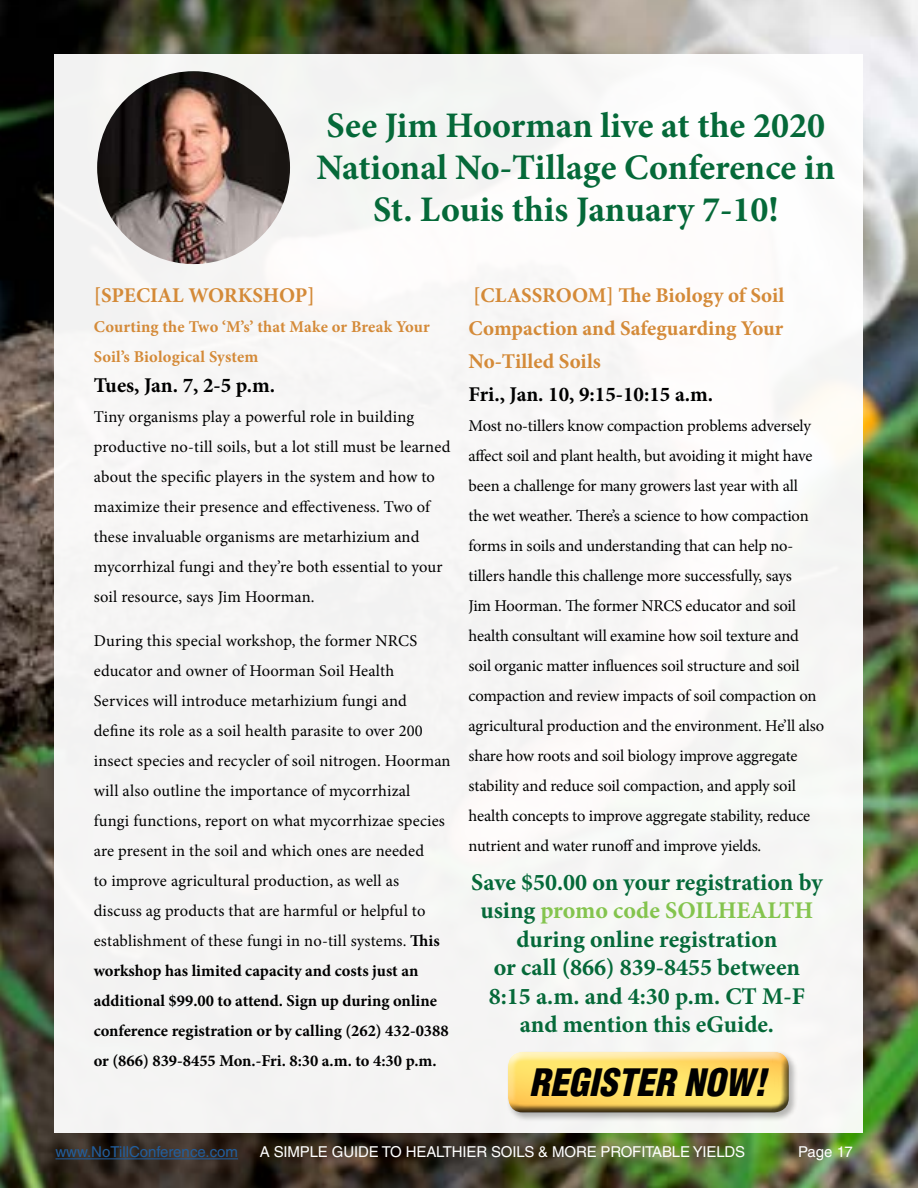
<style>
.page{position:relative;width:918px;height:1188px;background:#fff}
.page>*{position:absolute;margin:0;border:0;box-sizing:border-box;transform-origin:0 0}
.t1{font:italic 900 condensed 36.9px "Helvetica LT Std";color:#000}
.t2{font:700 36px/42px "Minion Pro";color:#056939;text-align:center}
.t3{font:700 24px/28.5px "Minion Pro";color:#056939;text-align:center}
.t4{font:700 21px/33px "Minion Pro";color:#d48a38;text-align:justify}
.t5{font:700 21px "Minion Pro";color:#000}
.t6{font:16.5px/30px "Minion Pro";color:#000}
.t7{font:700 16.5px/30px "Minion Pro";letter-spacing:.01em;color:#d48a38}
.t8{font:15px "Helvetica LT Std";letter-spacing:-.01em;color:#fff}
.t9{font:15px "Helvetica LT Std";color:#215e9e}
.s1{font-weight:700}
.s2{color:#84c44e}
</style>
<div class="page">
<img style="left:0;top:0;width:918px;height:1188px">
<div style="left:55px;top:55px;width:808px;height:1078px;background:#f6f6f5"></div>
<hr style="left:56px;top:1158px;width:182px;height:1px;background:#215e9e">
<img style="left:97px;top:71px;width:193px;height:193px;border-radius:96px">
<div style="left:507px;top:1051px;width:291px;height:70px;background:#000;opacity:.28"></div>
<div style="left:499px;top:1043px;width:295px;height:68px;background:#fff;opacity:.75"></div>
<div style="left:504px;top:1053px;width:294px;height:61px;background:#000;opacity:.75"></div>
<h2 class="t2" style="left:316px;top:104px;width:520px">See Jim Hoorman live at the 2020<br>National No-Tillage Conference in<br>St. Louis this January 7-10!</h2>
<p class="t4" style="left:94px;top:279px;width:223px">[SPECIAL WORKSHOP]</p>
<p class="t7" style="left:94px;top:312px;width:338px">Courting the Two ‘M’s’ that Make or Break Your<br>Soil’s Biological System</p>
<p class="t5" style="left:94px;top:371px;width:183px">Tues, Jan. 7, 2-5 p.m.</p>
<p class="t6" style="left:94px;top:402px;width:358px">Tiny organisms play a powerful role in building productive no-till soils, but a lot still must be learned about the specific players in the system and how to maximize their presence and effectiveness. Two of these invaluable organisms are metarhizium and mycorrhizal fungi and they’re both essential to your soil resource, says Jim Hoorman.</p>
<p class="t6" style="left:94px;top:626px;width:358px">During this special workshop, the former NRCS educator and owner of Hoorman Soil Health Services will introduce metarhizium fungi and define its role as a soil health parasite to over 200 insect species and recycler of soil nitrogen. Hoorman will also outline the importance of mycorrhizal<br>fungi functions, report on what mycorrhizae species are present in the soil and which ones are needed<br>to improve agricultural production, as well as discuss ag products that are harmful or helpful to establishment of these fungi in no-till systems. <span class="s1">This workshop has limited capacity and costs just an additional $99.00 to attend. Sign up during online conference registration or by calling (262) 432-0388 or (866) 839-8455 Mon.-Fri. 8:30 a.m. to 4:30 p.m.</span></p>
<p class="t4" style="left:469px;top:279px;width:317px">[CLASSROOM] The Biology of Soil Compaction and Safeguarding Your No-Tilled Soils</p>
<p class="t5" style="left:469px;top:380px;width:246px">Fri., Jan. 10, 9:15-10:15 a.m.</p>
<p class="t6" style="left:469px;top:411px;width:357px">Most no-tillers know compaction problems adversely affect soil and plant health, but avoiding it might have been a challenge for many growers last year with all<br>the wet weather. There’s a science to how compaction forms in soils and understanding that can help no&shy;tillers handle this challenge more successfully, says<br>Jim Hoorman. The former NRCS educator and soil health consultant will examine how soil texture and soil organic matter influences soil structure and soil compaction and review impacts of soil compaction on agricultural production and the environment. He’ll also share how roots and soil biology improve aggregate stability and reduce soil compaction, and apply soil health concepts to improve aggregate stability, reduce nutrient and water runoff and improve yields.</p>
<h3 class="t3" style="left:471px;top:868px;width:353px">Save $50.00 on your registration by using <span class="s2">promo code SOILHEALTH </span>during online registration<br>or call (866) 839-8455 between<br>8:15 a.m. and 4:30 p.m. CT M-F and mention this eGuide.</h3>
<h1 class="t1" style="left:529px;top:1059px;width:238px">REGISTER NOW!</h1>
<p class="t9" style="left:56px;top:1143px;width:184px">www.NoTillConference.com</p>
<p class="t8" style="left:260px;top:1143px;width:487px">A SIMPLE GUIDE TO HEALTHIER SOILS &amp; MORE PROFITABLE YIELDS</p>
<p class="t8" style="left:798px;top:1143px;width:56px">Page 17</p>
</div>
